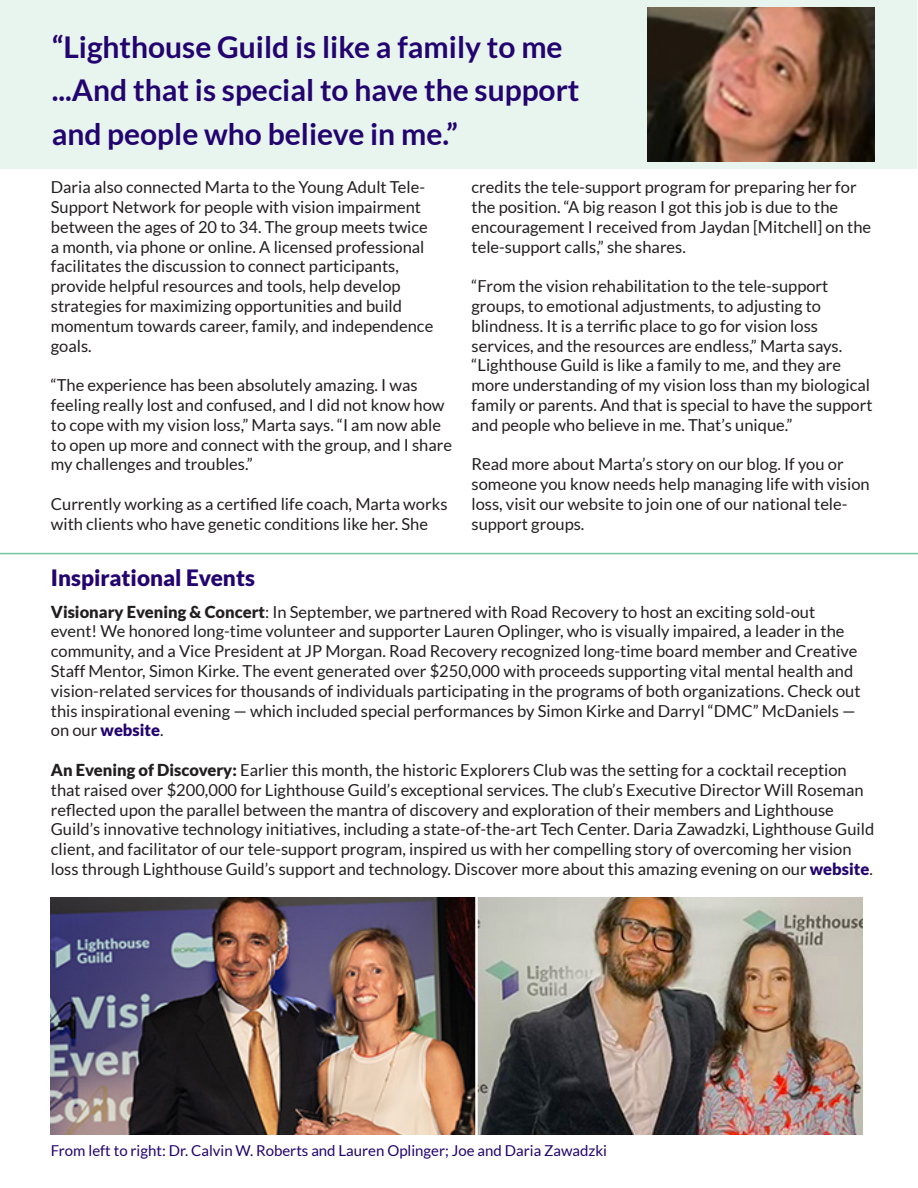
<style>
.page{position:relative;width:918px;height:1188px;background:#fff}
.page>*{position:absolute;margin:0;border:0;box-sizing:border-box;transform-origin:0 0}
.t1{font:700 30px/43.5px "Lato";color:#22036f}
.t2{font:900 22.5px "Lato";color:#22036f}
.t3{font:16.5px/19.8px "Lato";color:#231f20}
.t4{font:15px "Lato";color:#22036f}
.s1{font-weight:900}
.s2{font-weight:900;color:#22036f}
</style>
<div class="page">
<div style="left:0;top:0;width:916px;height:169px;background:#e8f5ee"></div>
<img style="left:647px;top:8px;width:227px;height:153px">
<img style="left:51px;top:898px;width:811px;height:236px">
<hr style="left:0;top:553px;width:918px;height:1px;background:#73c7a0">
<p class="t1" style="left:52px;top:25px;width:529px">“Lighthouse Guild is like a family to me ...And that is special to have the support and people who believe in me.”</p>
<p class="t3" style="left:51px;top:177px;width:384px">Daria also connected Marta to the Young Adult Tele-Support Network for people with vision impairment between the ages of 20 to 34. The group meets twice a month, via phone or online. A licensed professional facilitates the discussion to connect participants, provide helpful resources and tools, help develop strategies for maximizing opportunities and build momentum towards career, family, and independence goals.</p>
<p class="t3" style="left:51px;top:375px;width:403px">“The experience has been absolutely amazing. I was feeling really lost and confused, and I did not know how to cope with my vision loss,” Marta says. “I am now able to open up more and connect with the group, and I share my challenges and troubles.”</p>
<p class="t3" style="left:51px;top:494px;width:398px">Currently working as a certified life coach, Marta works with clients who have genetic conditions like her. She</p>
<p class="t3" style="left:472px;top:177px;width:401px">credits the tele-support program for preparing her for the position. “A big reason I got this job is due to the encouragement I received from Jaydan [Mitchell] on the tele-support calls,” she shares.</p>
<p class="t3" style="left:472px;top:276px;width:403px">“From the vision rehabilitation to the tele-support groups, to emotional adjustments, to adjusting to blindness. It is a terrific place to go for vision loss services, and the resources are endless,” Marta says. “Lighthouse Guild is like a family to me, and they are more understanding of my vision loss than my biological family or parents. And that is special to have the support and people who believe in me. That’s unique.”</p>
<p class="t3" style="left:472px;top:454px;width:400px">Read more about Marta’s story on our blog. If you or someone you know needs help managing life with vision loss, visit our website to join one of our national tele&shy;support groups.</p>
<p class="t2" style="left:51px;top:565px;width:206px">Inspirational Events</p>
<p class="t3" style="left:51px;top:602px;width:811px"><span class="s1">Visionary Evening &amp; Concert</span>: In September, we partnered with Road Recovery to host an exciting sold-out event! We honored long-time volunteer and supporter Lauren Oplinger, who is visually impaired, a leader in the community, and a Vice President at JP Morgan. Road Recovery recognized long-time board member and Creative Staff Mentor, Simon Kirke. The event generated over $250,000 with proceeds supporting vital mental health and vision-related services for thousands of individuals participating in the programs of both organizations. Check out this inspirational evening — which included special performances by Simon Kirke and Darryl “DMC” McDaniels — on our <span class="s2">website</span>.</p>
<p class="t3" style="left:51px;top:760px;width:825px"><span class="s1">An Evening of Discovery:</span> Earlier this month, the historic Explorers Club was the setting for a cocktail reception that raised over $200,000 for Lighthouse Guild’s exceptional services. The club’s Executive Director Will Roseman reflected upon the parallel between the mantra of discovery and exploration of their members and Lighthouse Guild’s innovative technology initiatives, including a state-of-the-art Tech Center. Daria Zawadzki, Lighthouse Guild client, and facilitator of our tele-support program, inspired us with her compelling story of overcoming her vision loss through Lighthouse Guild’s support and technology. Discover more about this amazing evening on our <span class="s2">website</span>.</p>
<p class="t4" style="left:51px;top:1142px;width:558px">From left to right: Dr. Calvin W. Roberts and Lauren Oplinger; Joe and Daria Zawadzki</p>
</div>
